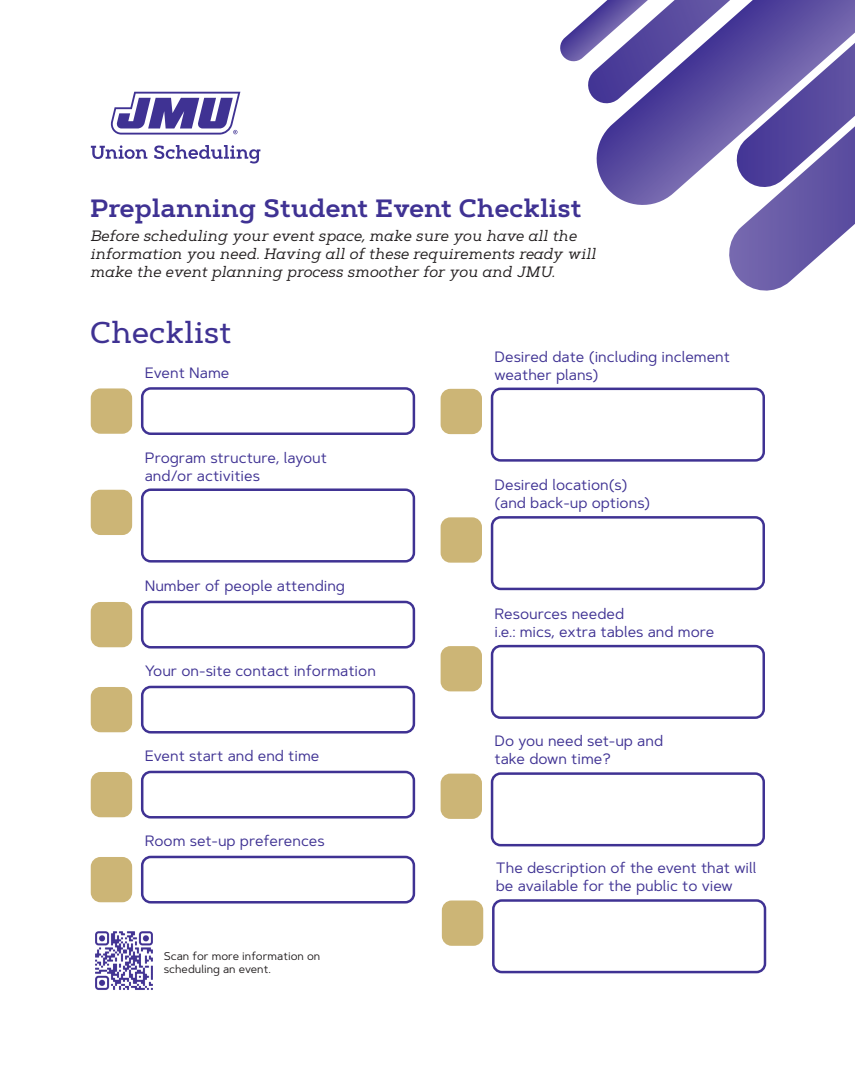
<style>
.page{position:relative;width:855px;height:1080px;background:#fff}
.page>*{position:absolute;margin:0;border:0;box-sizing:border-box;transform-origin:0 0}
.t1{font:500 30px "Artegra Slab";color:#3f3293}
.t2{font:600 25px "Artegra Slab";color:#3f3293}
.t3{font:15px/18px "Artegra Sans";color:#3f3293}
.t4{font:italic 15px/18px "Artegra Slab";color:#231f20}
.t5{font:11.25px "Artegra Sans";color:#231f20}
</style>
<div class="page">
<svg style="left:560px;top:0;width:295px;height:291px"></svg>
<img style="left:95px;top:931px;width:58px;height:59px">
<svg style="left:110px;top:92px;width:130px;height:43px"></svg>
<svg style="left:91px;top:145px;width:56px;height:14px"></svg>
<svg style="left:154px;top:145px;width:106px;height:19px"></svg>
<div style="left:141px;top:387px;width:274px;height:48px;border:2px solid #3f3293;border-radius:9px"></div>
<div style="left:92px;top:390px;width:39px;height:43px;background:#ccb576;border-radius:9px"></div>
<div style="left:91px;top:388px;width:41px;height:46px;border:2px solid #ccb576;border-radius:9px"></div>
<div style="left:141px;top:488px;width:274px;height:75px;border:2px solid #3f3293;border-radius:9px"></div>
<div style="left:92px;top:491px;width:39px;height:43px;background:#ccb576;border-radius:9px"></div>
<div style="left:91px;top:490px;width:41px;height:45px;border:2px solid #ccb576;border-radius:9px"></div>
<div style="left:491px;top:516px;width:274px;height:74px;border:2px solid #3f3293;border-radius:9px"></div>
<div style="left:442px;top:519px;width:39px;height:42px;background:#ccb576;border-radius:9px"></div>
<div style="left:441px;top:517px;width:41px;height:46px;border:2px solid #ccb576;border-radius:9px"></div>
<div style="left:141px;top:771px;width:274px;height:48px;border:2px solid #3f3293;border-radius:9px"></div>
<div style="left:92px;top:773px;width:39px;height:43px;background:#ccb576;border-radius:9px"></div>
<div style="left:91px;top:772px;width:41px;height:45px;border:2px solid #ccb576;border-radius:9px"></div>
<div style="left:491px;top:772px;width:274px;height:74px;border:2px solid #3f3293;border-radius:9px"></div>
<div style="left:442px;top:775px;width:39px;height:43px;background:#ccb576;border-radius:9px"></div>
<div style="left:441px;top:774px;width:41px;height:45px;border:2px solid #ccb576;border-radius:9px"></div>
<div style="left:141px;top:856px;width:274px;height:48px;border:2px solid #3f3293;border-radius:9px"></div>
<div style="left:92px;top:858px;width:39px;height:43px;background:#ccb576;border-radius:9px"></div>
<div style="left:91px;top:857px;width:41px;height:45px;border:2px solid #ccb576;border-radius:9px"></div>
<div style="left:141px;top:601px;width:274px;height:48px;border:2px solid #3f3293;border-radius:9px"></div>
<div style="left:92px;top:603px;width:39px;height:43px;background:#ccb576;border-radius:9px"></div>
<div style="left:91px;top:602px;width:41px;height:45px;border:2px solid #ccb576;border-radius:9px"></div>
<div style="left:491px;top:645px;width:274px;height:74px;border:2px solid #3f3293;border-radius:9px"></div>
<div style="left:442px;top:647px;width:39px;height:43px;background:#ccb576;border-radius:9px"></div>
<div style="left:441px;top:646px;width:41px;height:45px;border:2px solid #ccb576;border-radius:9px"></div>
<div style="left:141px;top:686px;width:274px;height:48px;border:2px solid #3f3293;border-radius:9px"></div>
<div style="left:92px;top:688px;width:39px;height:43px;background:#ccb576;border-radius:9px"></div>
<div style="left:91px;top:687px;width:41px;height:45px;border:2px solid #ccb576;border-radius:9px"></div>
<div style="left:492px;top:899px;width:274px;height:74px;border:2px solid #3f3293;border-radius:9px"></div>
<div style="left:443px;top:902px;width:39px;height:43px;background:#ccb576;border-radius:9px"></div>
<div style="left:442px;top:901px;width:41px;height:45px;border:2px solid #ccb576;border-radius:9px"></div>
<div style="left:491px;top:388px;width:274px;height:74px;border:2px solid #3f3293;border-radius:9px"></div>
<div style="left:442px;top:390px;width:39px;height:43px;background:#ccb576;border-radius:9px"></div>
<div style="left:441px;top:389px;width:41px;height:45px;border:2px solid #ccb576;border-radius:9px"></div>
<p class="t2" style="left:90px;top:190px;width:493px">Preplanning Student Event Checklist</p>
<p class="t4" style="left:90px;top:227px;width:507px">Before scheduling your event space, make sure you have all the information you need. Having all of these requirements ready will make the event planning process smoother for you and JMU.</p>
<p class="t1" style="left:90px;top:312px;width:143px">Checklist</p>
<p class="t3" style="left:145px;top:363px;width:86px">Event Name</p>
<p class="t3" style="left:145px;top:448px;width:184px">Program structure, layout</p>
<p class="t3" style="left:145px;top:466px;width:117px">and/or activities</p>
<p class="t3" style="left:145px;top:577px;width:202px">Number of people attending</p>
<p class="t3" style="left:145px;top:662px;width:233px">Your on-site contact information</p>
<p class="t3" style="left:145px;top:747px;width:176px">Event start and end time</p>
<p class="t3" style="left:145px;top:832px;width:181px">Room set-up preferences</p>
<p class="t5" style="left:164px;top:948px;width:158px">Scan for more information on</p>
<p class="t5" style="left:164px;top:962px;width:108px">scheduling an event.</p>
<p class="t3" style="left:495px;top:347px;width:237px">Desired date (including inclement weather plans)</p>
<p class="t3" style="left:495px;top:476px;width:134px">Desired location(s)</p>
<p class="t3" style="left:495px;top:494px;width:157px">(and back-up options)</p>
<p class="t3" style="left:495px;top:604px;width:131px">Resources needed</p>
<p class="t3" style="left:495px;top:622px;width:221px">i.e.: mics, extra tables and more</p>
<p class="t3" style="left:495px;top:732px;width:170px">Do you need set-up and</p>
<p class="t3" style="left:495px;top:750px;width:118px">take down time?</p>
<p class="t3" style="left:496px;top:859px;width:262px">The description of the event that will be available for the public to view</p>
</div>
